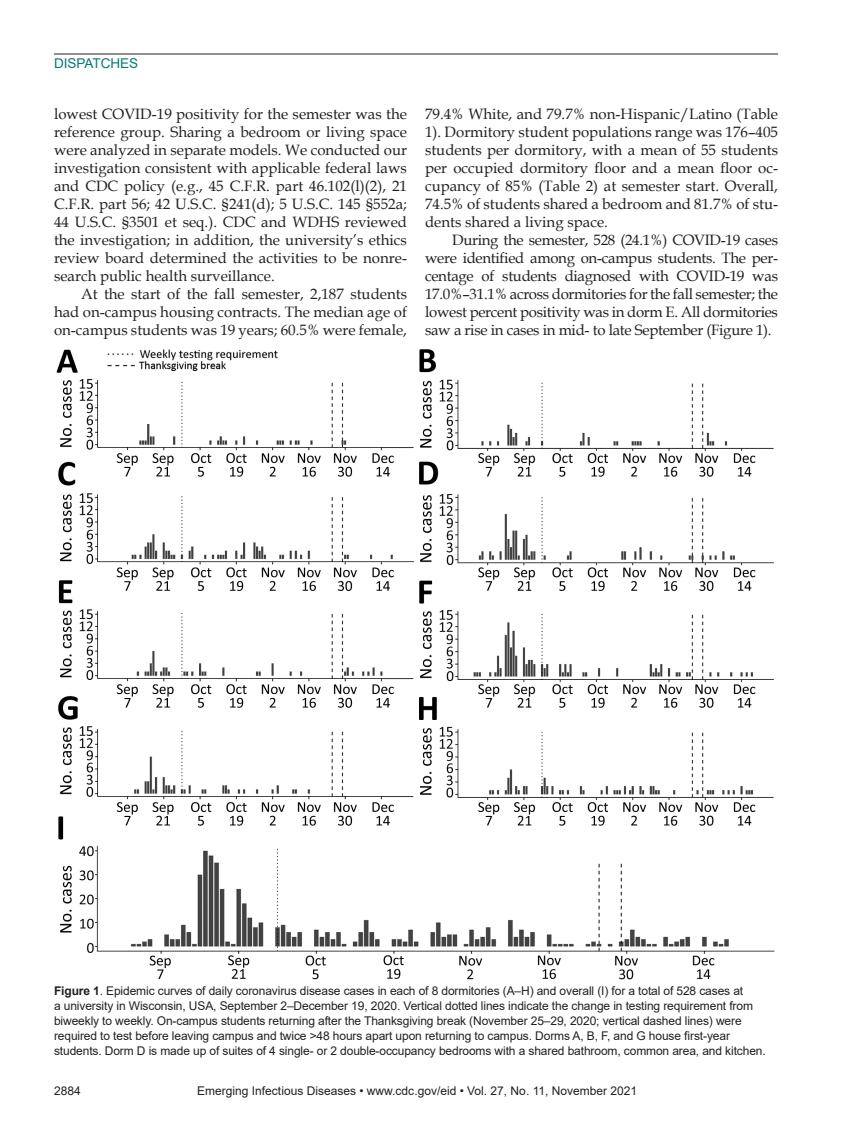
<style>
.page{position:relative;width:851px;height:1134px;background:#fff}
.page>*{position:absolute;margin:0;border:0;box-sizing:border-box;transform-origin:0 0}
.t1{font:15px/18px "Book Antiqua";color:#231f20;text-align:justify}
.t2{font:13.5px "Arial";color:#007d70}
.t3{font:12px/15px "Arial";letter-spacing:-.01em;color:#231f20}
.s1{font-weight:700}
</style>
<div class="page">
<hr style="left:54px;top:54px;width:724px;height:1px;background:#231f20">
<img style="left:56px;top:349px;width:719px;height:631px">
<p class="t2" style="left:54px;top:54px;width:86px">DISPATCHES</p>
<p class="t1" style="left:54px;top:104px;width:354px">lowest COVID-19 positivity for the semester was the reference group. Sharing a bedroom or living space were analyzed in separate models. We conducted our investigation consistent with applicable federal laws and CDC policy (e.g., 45 C.F.R. part 46.102(l)(2), 21<br>C.F.R. part 56; 42 U.S.C. §241(d); 5 U.S.C. 145 §552a; 44 U.S.C. §3501 et seq.). CDC and WDHS reviewed the investigation; in addition, the university’s ethics review board determined the activities to be nonre&shy;search public health surveillance.</p>
<p class="t1" style="left:54px;top:284px;width:354px;text-indent:27px">At the start of the fall semester, 2,187 students had on-campus housing contracts. The median age of on-campus students was 19 years; 60.5% were female,</p>
<p class="t1" style="left:425px;top:104px;width:354px">79.4% White, and 79.7% non-Hispanic/Latino (Table 1). Dormitory student populations range was 176–405 students per dormitory, with a mean of 55 students per occupied dormitory floor and a mean floor oc&shy;cupancy of 85% (Table 2) at semester start. Overall, 74.5% of students shared a bedroom and 81.7% of stu&shy;dents shared a living space.</p>
<p class="t1" style="left:425px;top:230px;width:354px;text-indent:27px">During the semester, 528 (24.1%) COVID-19 cases were identified among on-campus students. The per&shy;centage of students diagnosed with COVID-19 was 17.0%–31.1% across dormitories for the fall semester; the lowest percent positivity was in dorm E. All dormitories saw a rise in cases in mid- to late September (Figure 1).</p>
<p class="t3" style="left:54px;top:983px;width:713px"><span class="s1">Figure 1</span>. Epidemic curves of daily coronavirus disease cases in each of 8 dormitories (A–H) and overall (I) for a total of 528 cases at<br>a university in Wisconsin, USA, September 2–December 19, 2020. Vertical dotted lines indicate the change in testing requirement from biweekly to weekly. On-campus students returning after the Thanksgiving break (November 25–29, 2020; vertical dashed lines) were required to test before leaving campus and twice &gt;48 hours apart upon returning to campus. Dorms A, B, F, and G house first-year students. Dorm D is made up of suites of 4 single- or 2 double-occupancy bedrooms with a shared bathroom, common area, and kitchen.</p>
<p class="t3" style="left:54px;top:1084px;width:28px">2884</p>
<p class="t3" style="left:197px;top:1084px;width:441px">Emerging Infectious Diseases • www.cdc.gov/eid • Vol. 27, No. 11, November 2021</p>
</div>
